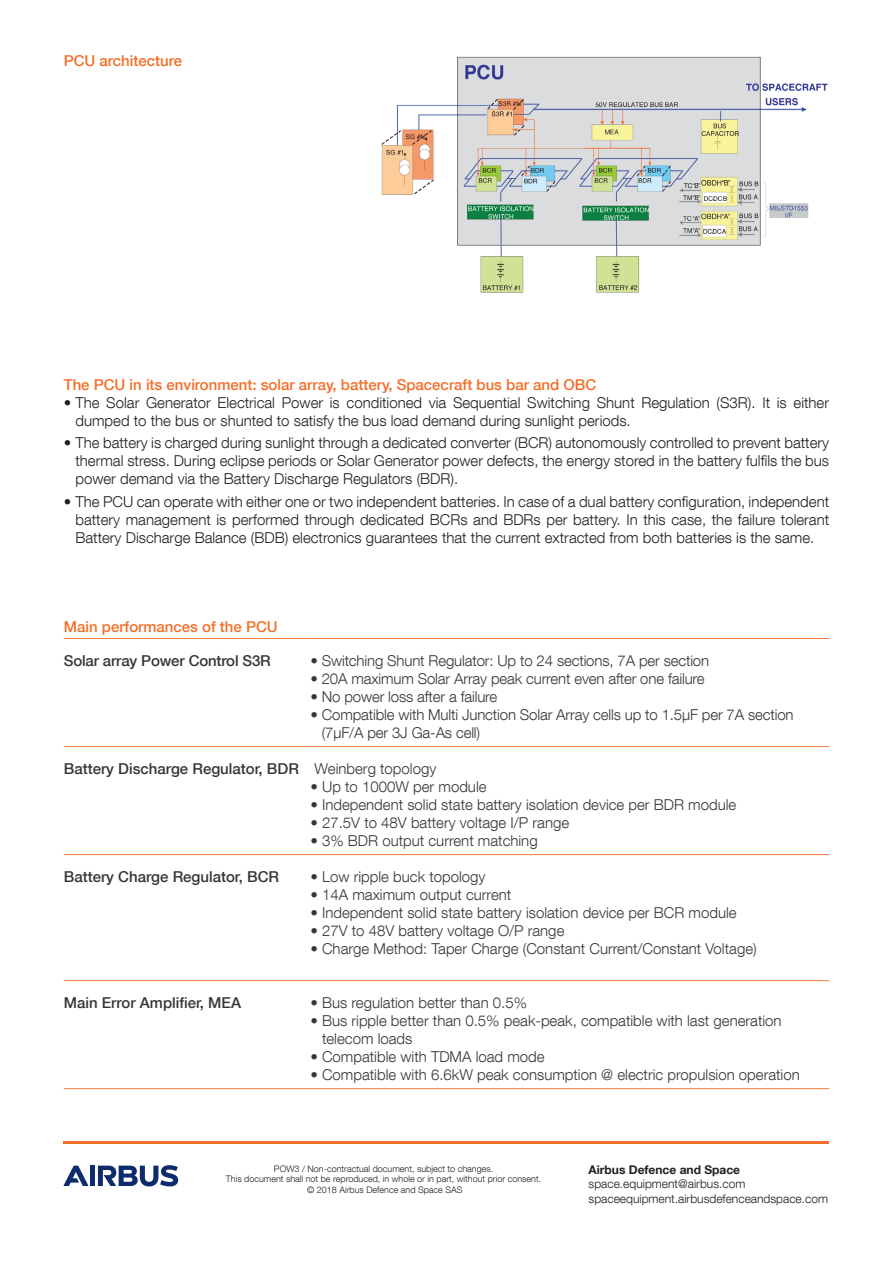
<style>
.page{position:relative;width:893px;height:1263px;background:#fff}
.page>*{position:absolute;margin:0;border:0;box-sizing:border-box;transform-origin:0 0}
.Copy_-_light_-_10pt{font:300 15px/18px "Helvetica Neue LT Com";color:#231f20}
.t1{font:500 15px "Helvetica Neue LT Com";color:#231f20}
._05-Texte_Normal{font:500 15px "Helvetica Neue LT Com";color:#f36e28}
.Copy-_bold-_10pt{font:500 15px "Helvetica Neue LT Com";color:#f36e28}
._09-Adresse{font:300 12px "Helvetica Neue LT Com";color:#231f20}
._09-Adresse-2{font:700 12px "Helvetica Neue LT Com";color:#231f20}
._10-Copyright{font:300 9px/10.8px "Helvetica Neue LT Com";color:#231f20;text-align:center}
.s1{font-weight:300}
</style>
<div class="page">
<svg style="left:64px;top:747px;width:765px;height:235px"></svg>
<hr style="left:64px;top:638px;width:246px;height:1px;background:#f36e28">
<hr style="left:310px;top:638px;width:519px;height:1px;background:#f36e28">
<hr style="left:64px;top:746px;width:246px;height:1px;background:#f36e28">
<hr style="left:310px;top:746px;width:519px;height:1px;background:#f36e28">
<hr style="left:64px;top:854px;width:246px;height:1px;background:#f36e28">
<hr style="left:310px;top:854px;width:519px;height:1px;background:#f36e28">
<hr style="left:64px;top:980px;width:246px;height:1px;background:#f36e28">
<hr style="left:310px;top:980px;width:519px;height:1px;background:#f36e28">
<hr style="left:64px;top:1088px;width:246px;height:1px;background:#f36e28">
<hr style="left:310px;top:1088px;width:519px;height:1px;background:#f36e28">
<img style="left:381px;top:56px;width:447px;height:237px">
<div style="left:90px;top:1165px;width:5px;height:21px;background:#0d2b6d"></div>
<svg style="left:63px;top:1165px;width:26px;height:21px"></svg>
<svg style="left:98px;top:1165px;width:80px;height:21px"></svg>
<hr style="left:64px;top:1142px;width:765px;height:2px;background:#f36e28">
<p class="_05-Texte_Normal" style="left:64px;top:52px;width:120px">PCU architecture</p>
<p class="_05-Texte_Normal" style="left:64px;top:376px;width:534px">The PCU in its environment: solar array, battery, Spacecraft bus bar and OBC</p>
<p class="Copy_-_light_-_10pt" style="left:75px;top:393px;width:755px;text-indent:-12px">• The Solar Generator Electrical Power is conditioned via Sequential Switching Shunt Regulation (S3R). It is either dumped to the bus or shunted to satisfy the bus load demand during sunlight periods.</p>
<p class="Copy_-_light_-_10pt" style="left:75px;top:434px;width:755px;text-align:justify;text-indent:-12px">• The battery is charged during sunlight through a dedicated converter (BCR) autonomously controlled to prevent battery thermal stress. During eclipse periods or Solar Generator power defects, the energy stored in the battery fulfils the bus power demand via the Battery Discharge Regulators (BDR).</p>
<p class="Copy_-_light_-_10pt" style="left:75px;top:492px;width:755px;text-align:justify;text-indent:-12px">• The PCU can operate with either one or two independent batteries. In case of a dual battery configuration, independent battery management is performed through dedicated BCRs and BDRs per battery. In this case, the failure tolerant Battery Discharge Balance (BDB) electronics guarantees that the current extracted from both batteries is the same.</p>
<p class="Copy-_bold-_10pt" style="left:64px;top:617px;width:215px">Main performances of the PCU</p>
<p class="t1" style="left:64px;top:652px;width:209px">Solar array Power Control S3R</p>
<p class="Copy_-_light_-_10pt" style="left:310px;top:651px;width:400px">• Switching Shunt Regulator: Up to 24 sections, 7A per section</p>
<p class="Copy_-_light_-_10pt" style="left:310px;top:669px;width:396px">• 20A maximum Solar Array peak current even after one failure</p>
<p class="Copy_-_light_-_10pt" style="left:310px;top:687px;width:188px">• No power loss after a failure</p>
<p class="Copy_-_light_-_10pt" style="left:322px;top:705px;width:473px;text-indent:-11px">• Compatible with Multi Junction Solar Array cells up to 1.5μF per 7A section (7μF/A per 3J Ga-As cell)</p>
<p class="t1" style="left:64px;top:760px;width:374px">Battery Discharge Regulator, BDR <span class="s1">Weinberg topology</span></p>
<p class="Copy_-_light_-_10pt" style="left:310px;top:777px;width:178px">• Up to 1000W per module</p>
<p class="Copy_-_light_-_10pt" style="left:310px;top:795px;width:427px">• Independent solid state battery isolation device per BDR module</p>
<p class="Copy_-_light_-_10pt" style="left:310px;top:813px;width:260px">• 27.5V to 48V battery voltage I/P range</p>
<p class="Copy_-_light_-_10pt" style="left:310px;top:831px;width:229px">• 3% BDR output current matching</p>
<p class="t1" style="left:64px;top:868px;width:217px">Battery Charge Regulator, BCR</p>
<p class="Copy_-_light_-_10pt" style="left:310px;top:867px;width:177px">• Low ripple buck topology</p>
<p class="Copy_-_light_-_10pt" style="left:310px;top:885px;width:202px">• 14A maximum output current</p>
<p class="Copy_-_light_-_10pt" style="left:310px;top:903px;width:428px">• Independent solid state battery isolation device per BCR module</p>
<p class="Copy_-_light_-_10pt" style="left:310px;top:921px;width:256px">• 27V to 48V battery voltage O/P range</p>
<p class="Copy_-_light_-_10pt" style="left:310px;top:939px;width:448px">• Charge Method: Taper Charge (Constant Current/Constant Voltage)</p>
<p class="t1" style="left:64px;top:994px;width:179px">Main Error Amplifier, MEA</p>
<p class="Copy_-_light_-_10pt" style="left:310px;top:993px;width:218px">• Bus regulation better than 0.5%</p>
<p class="Copy_-_light_-_10pt" style="left:322px;top:1011px;width:461px;text-indent:-12px">• Bus ripple better than 0.5% peak-peak, compatible with last generation telecom loads</p>
<p class="Copy_-_light_-_10pt" style="left:310px;top:1047px;width:236px">• Compatible with TDMA load mode</p>
<p class="Copy_-_light_-_10pt" style="left:310px;top:1065px;width:491px">• Compatible with 6.6kW peak consumption @ electric propulsion operation</p>
<p class="_10-Copyright" style="left:226px;top:1163px;width:317px">POW3 / Non-contractual document, subject to changes.<br>This document shall not be reproduced, in whole or in part, without prior consent. © 2018 Airbus Defence and Space SAS</p>
<p class="_09-Adresse-2" style="left:589px;top:1162px;width:153px">Airbus Defence and Space</p>
<p class="_09-Adresse" style="left:589px;top:1176px;width:158px">space.equipment@airbus.com</p>
<p class="_09-Adresse" style="left:589px;top:1191px;width:241px">spaceequipment.airbusdefenceandspace.com</p>
</div>
